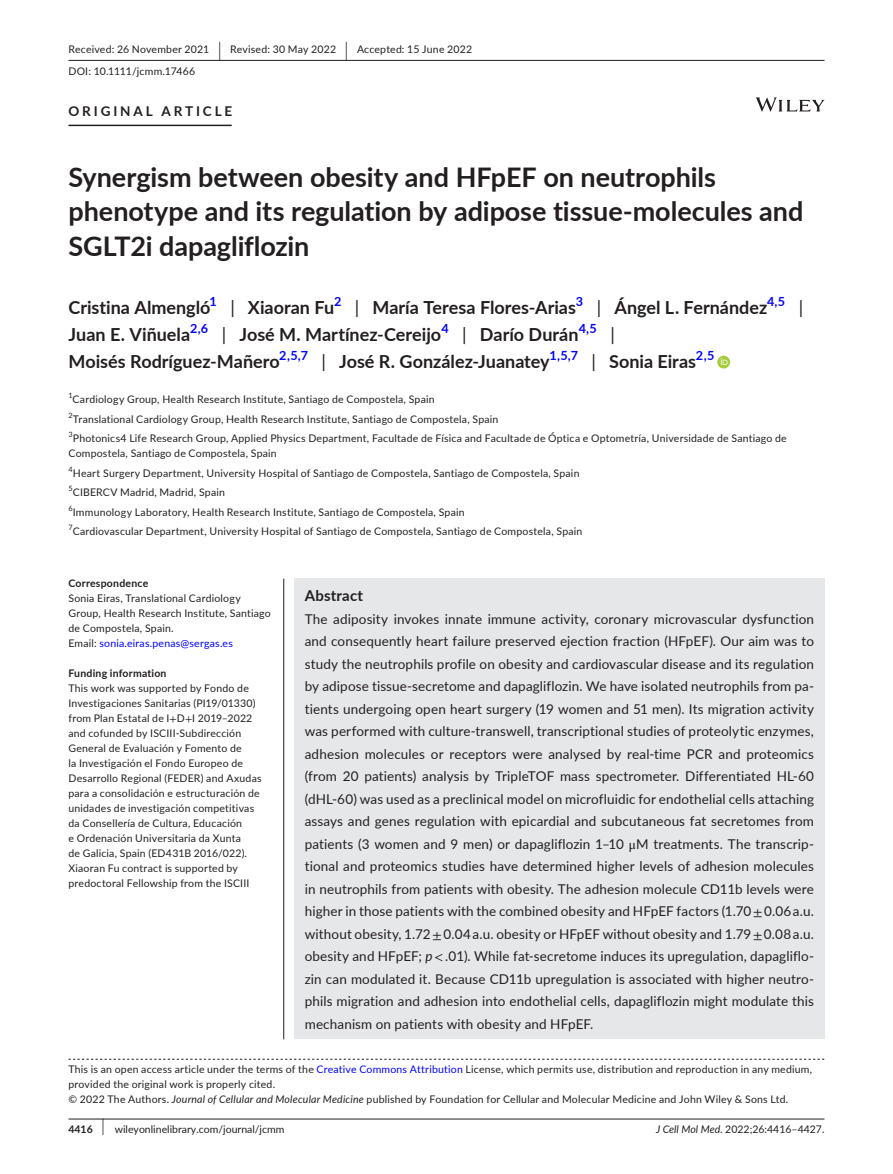
<style>
.page{position:relative;width:893px;height:1174px;background:#fff}
.page>*{position:absolute;margin:0;border:0;box-sizing:border-box;transform-origin:0 0}
.t1{font:700 27px/34.5px "Lato";color:#231f20}
.t2{font:700 18px "Lato";color:#231f20}
.t3{font:18px "Lato";color:#231f20}
.t4{font:700 15px "Lato";letter-spacing:.015em;color:#231f20}
.t5{font:13.5px/22.5px "Lato";letter-spacing:.01em;color:#231f20;text-align:justify}
.t6{font:700 13.5px "Lato";letter-spacing:.215em;color:#231f20}
.t7{font:700 12.6px "Lato";color:#00f}
.t8{font:10.5px/15px "Lato";letter-spacing:.02em;color:#231f20}
.t9{font:10.5px "Lato";color:#231f20}
.t10{font:700 10.5px "Lato";letter-spacing:.02em;color:#231f20}
.t11{font:7.35px "Lato";color:#231f20}
.s1{font-size:19.65px}
.s2{font-weight:400}
.s3{color:#00f}
.s4{font-family:"STIX"}
.s5{font-style:italic}
.s6{font-weight:700}
.s7{font-size:17.4px}
</style>
<div class="page">
<hr style="left:68px;top:1118px;width:756px;height:1px;background:#231f20">
<svg style="left:756px;top:97px;width:68px;height:15px"></svg>
<hr style="left:68px;top:60px;width:756px;height:1px;background:#231f20">
<hr style="left:68px;top:125px;width:164px;height:1px;background:#231f20">
<svg style="left:717px;top:356px;width:13px;height:12px"></svg>
<svg style="left:721px;top:358px;width:7px;height:7px"></svg>
<svg style="left:68px;top:1058px;width:756px;height:1px"></svg>
<div style="left:294px;top:578px;width:530px;height:461px;background:#e6e7e9"></div>
<hr style="left:283px;top:578px;width:1px;height:461px;background:#231f20">
<p class="t8" style="left:68px;top:38px;width:405px;line-height:21.8px">Received: 26 November 2021 <span class="s1">|</span> Revised: 30 May 2022 <span class="s1">|</span> Accepted: 15 June 2022<br>DOI: 10.1111/jcmm.17466</p>
<p class="t6" style="left:68px;top:101px;width:165px">ORIGINAL ARTICLE</p>
<h1 class="t1" style="left:68px;top:159px;width:737px">Synergism between obesity and HFpEF on neutrophils phenotype and its regulation by adipose tissue-molecules and<br>SGLT2i dapagliflozin</h1>
<h2 class="t2" style="left:68px;top:295px;width:144px">Cristina Almengló</h2>
<p class="t7" style="left:210px;top:292px;width:9px">1</p>
<h2 class="t2" style="left:230px;top:295px;width:105px"><span class="s2">|</span> Xiaoran Fu</h2>
<p class="t7" style="left:334px;top:292px;width:9px">2</p>
<h2 class="t2" style="left:355px;top:295px;width:223px"><span class="s2">|</span> María Teresa Flores-Arias</h2>
<p class="t7" style="left:576px;top:292px;width:9px">3</p>
<h2 class="t2" style="left:597px;top:295px;width:172px"><span class="s2">|</span> Ángel L. Fernández</h2>
<p class="t7" style="left:767px;top:292px;width:20px">4,5</p>
<h2 class="t3" style="left:799px;top:295px;width:6px">|</h2>
<h2 class="t2" style="left:68px;top:322px;width:123px">Juan E. Viñuela</h2>
<p class="t7" style="left:190px;top:319px;width:20px">2,6</p>
<h2 class="t2" style="left:222px;top:322px;width:221px"><span class="s2">|</span> José M. Martínez-Cereijo</h2>
<p class="t7" style="left:441px;top:319px;width:9px">4</p>
<h2 class="t2" style="left:462px;top:322px;width:118px"><span class="s2">|</span> Darío Durán</h2>
<p class="t7" style="left:579px;top:319px;width:20px">4,5</p>
<h2 class="t3" style="left:610px;top:322px;width:6px">|</h2>
<h2 class="t2" style="left:68px;top:349px;width:213px">Moisés Rodríguez-Mañero</h2>
<p class="t7" style="left:279px;top:346px;width:30px">2,5,7</p>
<h2 class="t2" style="left:321px;top:349px;width:230px"><span class="s2">|</span> José R. González-Juanatey</h2>
<p class="t7" style="left:549px;top:346px;width:30px">1,5,7</p>
<h2 class="t2" style="left:592px;top:349px;width:106px"><span class="s2">|</span> Sonia Eiras</h2>
<p class="t7" style="left:696px;top:346px;width:20px">2,5</p>
<p class="t11" style="left:68px;top:390px;width:6px">1</p>
<p class="t8" style="left:68px;top:389px;width:720px;line-height:19.5px;text-indent:4px">Cardiology Group, Health Research Institute, Santiago de Compostela, Spain<br><sup>2</sup>Translational Cardiology Group, Health Research Institute, Santiago de Compostela, Spain<br><sup>3</sup>Photonics4 Life Research Group, Applied Physics Department, Facultade de Física and Facultade de Óptica e Optometría, Universidade de Santiago de</p>
<p class="t8" style="left:68px;top:443px;width:515px;line-height:19.5px">Compostela, Santiago de Compostela, Spain<br><sup>4</sup>Heart Surgery Department, University Hospital of Santiago de Compostela, Santiago de Compostela, Spain <sup>5</sup>CIBERCV Madrid, Madrid, Spain<br><sup>6</sup>Immunology Laboratory, Health Research Institute, Santiago de Compostela, Spain<br><sup>7</sup>Cardiovascular Department, University Hospital of Santiago de Compostela, Santiago de Compostela, Spain</p>
<p class="t10" style="left:68px;top:575px;width:81px">Correspondence</p>
<p class="t8" style="left:68px;top:590px;width:204px">Sonia Eiras, Translational Cardiology Group, Health Research Institute, Santiago de Compostela, Spain.<br>Email: <span class="s3">sonia.eiras.penas@sergas.es</span></p>
<p class="t10" style="left:68px;top:665px;width:100px">Funding information</p>
<p class="t8" style="left:68px;top:680px;width:195px">This work was supported by Fondo de Investigaciones Sanitarias (PI19/01330) from Plan Estatal de I<span class="s4">+</span>D<span class="s4">+</span>I 2019–2022 and cofunded by ISCIII-Subdirección General de Evaluación y Fomento de<br>la Investigación el Fondo Europeo de Desarrollo Regional (FEDER) and Axudas para a consolidación e estructuración de unidades de investigación competitivas da Consellería de Cultura, Educación<br>e Ordenación Universitaria da Xunta<br>de Galicia, Spain (ED431B 2016/022).<br>Xiaoran Fu contract is supported by predoctoral Fellowship from the ISCIII</p>
<h3 class="t4" style="left:305px;top:584px;width:60px">Abstract</h3>
<p class="t5" style="left:305px;top:607px;width:511px">The adiposity invokes innate immune activity, coronary microvascular dysfunction and consequently heart failure preserved ejection fraction (HFpEF). Our aim was to study the neutrophils profile on obesity and cardiovascular disease and its regulation by adipose tissue-secretome and dapagliflozin. We have isolated neutrophils from pa&shy;tients undergoing open heart surgery (19 women and 51 men). Its migration activity was performed with culture-transwell, transcriptional studies of proteolytic enzymes, adhesion molecules or receptors were analysed by real-time PCR and proteomics (from 20 patients) analysis by TripleTOF mass spectrometer. Differentiated HL-60 (dHL-60) was used as a preclinical model on microfluidic for endothelial cells attaching assays and genes regulation with epicardial and subcutaneous fat secretomes from patients (3 women and 9 men) or dapagliflozin 1–10 <span class="s4">μ</span>M treatments. The transcrip&shy;tional and proteomics studies have determined higher levels of adhesion molecules in neutrophils from patients with obesity. The adhesion molecule CD11b levels were higher in those patients with the combined obesity and HFpEF factors (1.70 <span class="s4">±</span> 0.06 a.u. without obesity, 1.72 <span class="s4">±</span> 0.04 a.u. obesity or HFpEF without obesity and 1.79 <span class="s4">±</span> 0.08 a.u. obesity and HFpEF; <span class="s5">p</span><span class="s4">&lt;</span> .01). While fat-secretome induces its upregulation, dapagliflo&shy;zin can modulated it. Because CD11b upregulation is associated with higher neutro&shy;phils migration and adhesion into endothelial cells, dapagliflozin might modulate this mechanism on patients with obesity and HFpEF.</p>
<p class="t8" style="left:68px;top:1061px;width:745px">This is an open access article under the terms of the <span class="s3">Creative Commons Attribution</span> License, which permits use, distribution and reproduction in any medium, provided the original work is properly cited.<br>© 2022 The Authors. <span class="s5">Journal of Cellular and Molecular Medicine</span> published by Foundation for Cellular and Molecular Medicine and John Wiley &amp; Sons Ltd.</p>
<p class="t9" style="left:68px;top:1121px;width:217px"><span class="s6">4416</span> <span class="s7">|</span> wileyonlinelibrary.com/journal/jcmm</p>
<p class="t9" style="left:656px;top:1121px;width:170px"><span class="s5">J Cell Mol Med.</span> 2022;26:4416–4427.</p>
</div>
